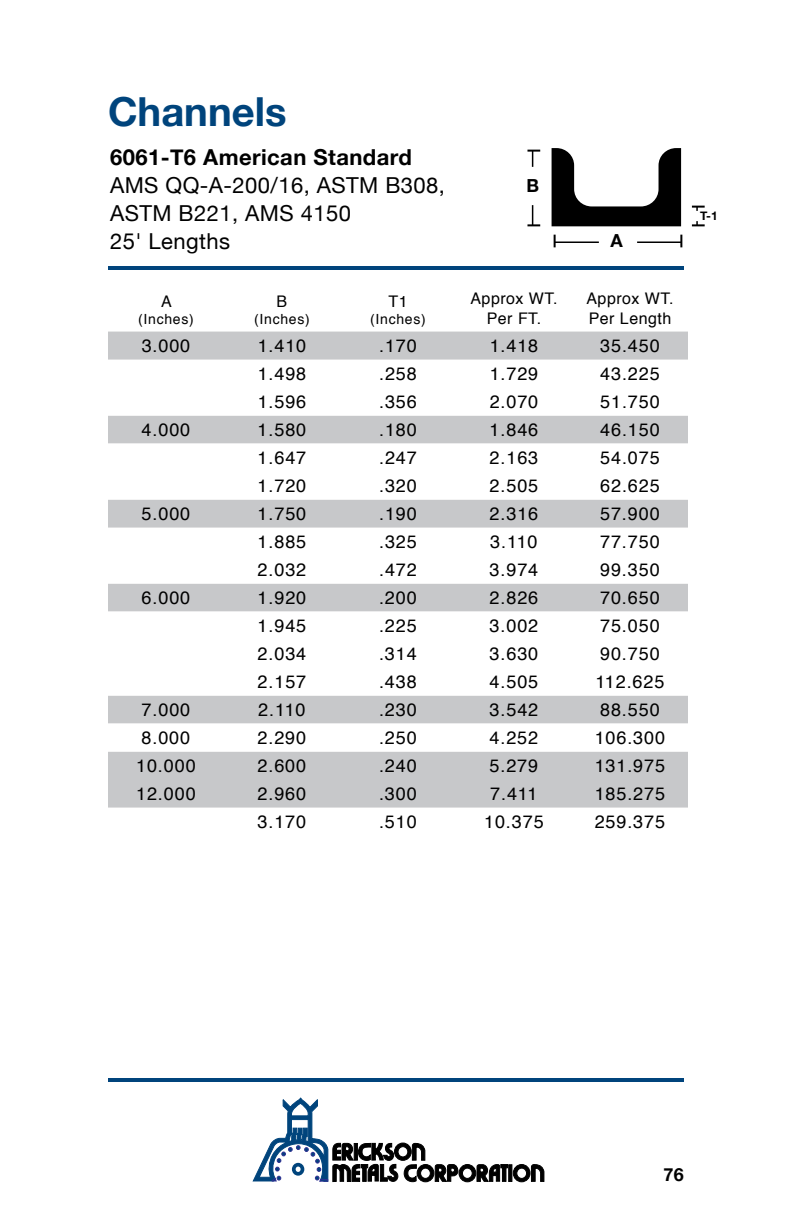
<style>
.page{position:relative;width:792px;height:1224px;background:#fff}
.page>*{position:absolute;margin:0;border:0;box-sizing:border-box;transform-origin:0 0}
.t1{font:700 40px "Helvetica Neue";color:#00447c}
.t2{font:22px/28px "Helvetica Neue";letter-spacing:.02em;color:#000}
.t3{font:700 22px "Helvetica Neue";letter-spacing:.02em;color:#000}
.t4{font:18px "Helvetica";letter-spacing:.05em;color:#000}
.t5{font:700 18px "Helvetica Neue";color:#000}
.t6{font:16px/19.2px "Helvetica";letter-spacing:.03em;color:#000;text-align:center}
.t7{font:14px "Helvetica";letter-spacing:.05em;color:#000}
.t8{font:700 12px "Helvetica Neue";color:#000}
</style>
<div class="page">
<div style="left:509px;top:1165px;width:3px;height:17px;border:1px solid #000"></div>
<svg style="left:531px;top:1164px;width:13px;height:18px"></svg>
<div style="left:513px;top:1165px;width:17px;height:17px;background:#000;border-radius:50%"></div>
<div style="left:513px;top:1164px;width:17px;height:18px;border:1px solid #000;border-radius:50%"></div>
<div style="left:517px;top:1168px;width:10px;height:10px;background:#fff;border-radius:50%"></div>
<div style="left:517px;top:1168px;width:10px;height:10px;border:1px solid #000;border-radius:50%"></div>
<div style="left:459px;top:1165px;width:17px;height:17px;background:#000;border-radius:50%"></div>
<div style="left:459px;top:1164px;width:17px;height:18px;border:1px solid #000;border-radius:50%"></div>
<div style="left:462px;top:1168px;width:10px;height:10px;background:#fff;border-radius:50%"></div>
<div style="left:462px;top:1168px;width:10px;height:10px;border:1px solid #000;border-radius:50%"></div>
<div style="left:417px;top:1165px;width:17px;height:17px;background:#000;border-radius:50%"></div>
<div style="left:417px;top:1164px;width:17px;height:18px;border:1px solid #000;border-radius:50%"></div>
<div style="left:421px;top:1168px;width:9px;height:10px;background:#fff;border-radius:50%"></div>
<div style="left:421px;top:1168px;width:9px;height:10px;border:1px solid #000;border-radius:50%"></div>
<svg style="left:435px;top:1164px;width:23px;height:18px"></svg>
<svg style="left:477px;top:1164px;width:31px;height:18px"></svg>
<svg style="left:253px;top:1098px;width:172px;height:85px"></svg>
<hr style="left:108px;top:1078px;width:576px;height:4px;background:#00447c">
<hr style="left:108px;top:266px;width:576px;height:4px;background:#00447c">
<svg style="left:108px;top:332px;width:580px;height:476px;fill:#c7c8ca"></svg>
<svg style="left:108px;top:388px;width:580px;height:364px"></svg>
<svg style="left:108px;top:472px;width:580px;height:196px"></svg>
<svg style="left:552px;top:148px;width:129px;height:78px"></svg>
<svg style="left:554px;top:235px;width:2px;height:12px"></svg>
<svg style="left:680px;top:235px;width:2px;height:12px"></svg>
<hr style="left:555px;top:242px;width:44px;height:1px;background:#000">
<hr style="left:637px;top:242px;width:44px;height:1px;background:#000">
<svg style="left:527px;top:150px;width:13px;height:17px"></svg>
<svg style="left:527px;top:205px;width:13px;height:21px"></svg>
<svg style="left:692px;top:206px;width:13px;height:5px"></svg>
<svg style="left:692px;top:221px;width:13px;height:5px"></svg>
<h1 class="t1" style="left:108px;top:87px;width:180px">Channels</h1>
<p class="t3" style="left:110px;top:144px;width:303px">6061-T6 American Standard</p>
<p class="t2" style="left:110px;top:171px;width:337px">AMS QQ-A-200/16, ASTM B308,<br>ASTM B221, AMS 4150<br>25' Lengths</p>
<p class="t5" style="left:526px;top:174px;width:14px">B</p>
<p class="t5" style="left:611px;top:229px;width:14px">A</p>
<p class="t6" style="left:161px;top:292px;width:12px">A</p>
<p class="t7" style="left:138px;top:308px;width:57px">(Inches)</p>
<p class="t6" style="left:277px;top:292px;width:12px">B</p>
<p class="t7" style="left:254px;top:308px;width:57px">(Inches)</p>
<p class="t6" style="left:388px;top:292px;width:21px">T1</p>
<p class="t7" style="left:370px;top:308px;width:57px">(Inches)</p>
<p class="t6" style="left:470px;top:290px;width:89px">Approx WT.<br>Per FT.</p>
<p class="t6" style="left:586px;top:290px;width:89px;text-align:left">Approx WT.<br>Per Length</p>
<p class="t4" style="left:142px;top:331px;width:50px">3.000</p>
<p class="t4" style="left:258px;top:331px;width:50px">1.410</p>
<p class="t4" style="left:379px;top:331px;width:39px">.170</p>
<p class="t4" style="left:490px;top:331px;width:50px">1.418</p>
<p class="t4" style="left:600px;top:331px;width:61px">35.450</p>
<p class="t4" style="left:258px;top:359px;width:50px">1.498</p>
<p class="t4" style="left:379px;top:359px;width:39px">.258</p>
<p class="t4" style="left:490px;top:359px;width:50px">1.729</p>
<p class="t4" style="left:600px;top:359px;width:61px">43.225</p>
<p class="t4" style="left:258px;top:387px;width:50px">1.596</p>
<p class="t4" style="left:379px;top:387px;width:39px">.356</p>
<p class="t4" style="left:490px;top:387px;width:50px">2.070</p>
<p class="t4" style="left:600px;top:387px;width:61px">51.750</p>
<p class="t4" style="left:142px;top:415px;width:50px">4.000</p>
<p class="t4" style="left:258px;top:415px;width:50px">1.580</p>
<p class="t4" style="left:379px;top:415px;width:39px">.180</p>
<p class="t4" style="left:490px;top:415px;width:50px">1.846</p>
<p class="t4" style="left:600px;top:415px;width:61px">46.150</p>
<p class="t4" style="left:258px;top:443px;width:50px">1.647</p>
<p class="t4" style="left:379px;top:443px;width:39px">.247</p>
<p class="t4" style="left:490px;top:443px;width:50px">2.163</p>
<p class="t4" style="left:600px;top:443px;width:61px">54.075</p>
<p class="t4" style="left:258px;top:471px;width:50px">1.720</p>
<p class="t4" style="left:379px;top:471px;width:39px">.320</p>
<p class="t4" style="left:490px;top:471px;width:50px">2.505</p>
<p class="t4" style="left:600px;top:471px;width:61px">62.625</p>
<p class="t4" style="left:142px;top:499px;width:50px">5.000</p>
<p class="t4" style="left:258px;top:499px;width:50px">1.750</p>
<p class="t4" style="left:379px;top:499px;width:39px">.190</p>
<p class="t4" style="left:490px;top:499px;width:50px">2.316</p>
<p class="t4" style="left:600px;top:499px;width:61px">57.900</p>
<p class="t4" style="left:258px;top:527px;width:50px">1.885</p>
<p class="t4" style="left:379px;top:527px;width:39px">.325</p>
<p class="t4" style="left:490px;top:527px;width:49px">3.110</p>
<p class="t4" style="left:600px;top:527px;width:61px">77.750</p>
<p class="t4" style="left:258px;top:555px;width:50px">2.032</p>
<p class="t4" style="left:379px;top:555px;width:39px">.472</p>
<p class="t4" style="left:490px;top:555px;width:50px">3.974</p>
<p class="t4" style="left:600px;top:555px;width:61px">99.350</p>
<p class="t4" style="left:142px;top:583px;width:50px">6.000</p>
<p class="t4" style="left:258px;top:583px;width:50px">1.920</p>
<p class="t4" style="left:379px;top:583px;width:39px">.200</p>
<p class="t4" style="left:490px;top:583px;width:50px">2.826</p>
<p class="t4" style="left:600px;top:583px;width:61px">70.650</p>
<p class="t4" style="left:258px;top:611px;width:50px">1.945</p>
<p class="t4" style="left:379px;top:611px;width:39px">.225</p>
<p class="t4" style="left:490px;top:611px;width:50px">3.002</p>
<p class="t4" style="left:600px;top:611px;width:61px">75.050</p>
<p class="t4" style="left:258px;top:639px;width:50px">2.034</p>
<p class="t4" style="left:379px;top:639px;width:39px">.314</p>
<p class="t4" style="left:490px;top:639px;width:50px">3.630</p>
<p class="t4" style="left:600px;top:639px;width:61px">90.750</p>
<p class="t4" style="left:258px;top:667px;width:50px">2.157</p>
<p class="t4" style="left:379px;top:667px;width:39px">.438</p>
<p class="t4" style="left:490px;top:667px;width:50px">4.505</p>
<p class="t4" style="left:595px;top:667px;width:71px">112.625</p>
<p class="t4" style="left:142px;top:695px;width:50px">7.000</p>
<p class="t4" style="left:258px;top:695px;width:49px">2.110</p>
<p class="t4" style="left:379px;top:695px;width:39px">.230</p>
<p class="t4" style="left:490px;top:695px;width:50px">3.542</p>
<p class="t4" style="left:600px;top:695px;width:61px">88.550</p>
<p class="t4" style="left:142px;top:723px;width:50px">8.000</p>
<p class="t4" style="left:258px;top:723px;width:50px">2.290</p>
<p class="t4" style="left:379px;top:723px;width:39px">.250</p>
<p class="t4" style="left:490px;top:723px;width:50px">4.252</p>
<p class="t4" style="left:595px;top:723px;width:72px">106.300</p>
<p class="t4" style="left:136px;top:751px;width:61px">10.000</p>
<p class="t4" style="left:258px;top:751px;width:50px">2.600</p>
<p class="t4" style="left:379px;top:751px;width:39px">.240</p>
<p class="t4" style="left:490px;top:751px;width:50px">5.279</p>
<p class="t4" style="left:595px;top:751px;width:72px">131.975</p>
<p class="t4" style="left:136px;top:779px;width:61px">12.000</p>
<p class="t4" style="left:258px;top:779px;width:50px">2.960</p>
<p class="t4" style="left:379px;top:779px;width:39px">.300</p>
<p class="t4" style="left:490px;top:779px;width:49px">7.411</p>
<p class="t4" style="left:595px;top:779px;width:72px">185.275</p>
<p class="t4" style="left:258px;top:808px;width:50px">3.170</p>
<p class="t4" style="left:379px;top:808px;width:39px">.510</p>
<p class="t4" style="left:484px;top:808px;width:61px">10.375</p>
<p class="t4" style="left:595px;top:808px;width:72px">259.375</p>
<p class="t8" style="left:700px;top:208px;width:19px">T-1</p>
<p class="t5" style="left:663px;top:1163px;width:22px">76</p>
</div>
